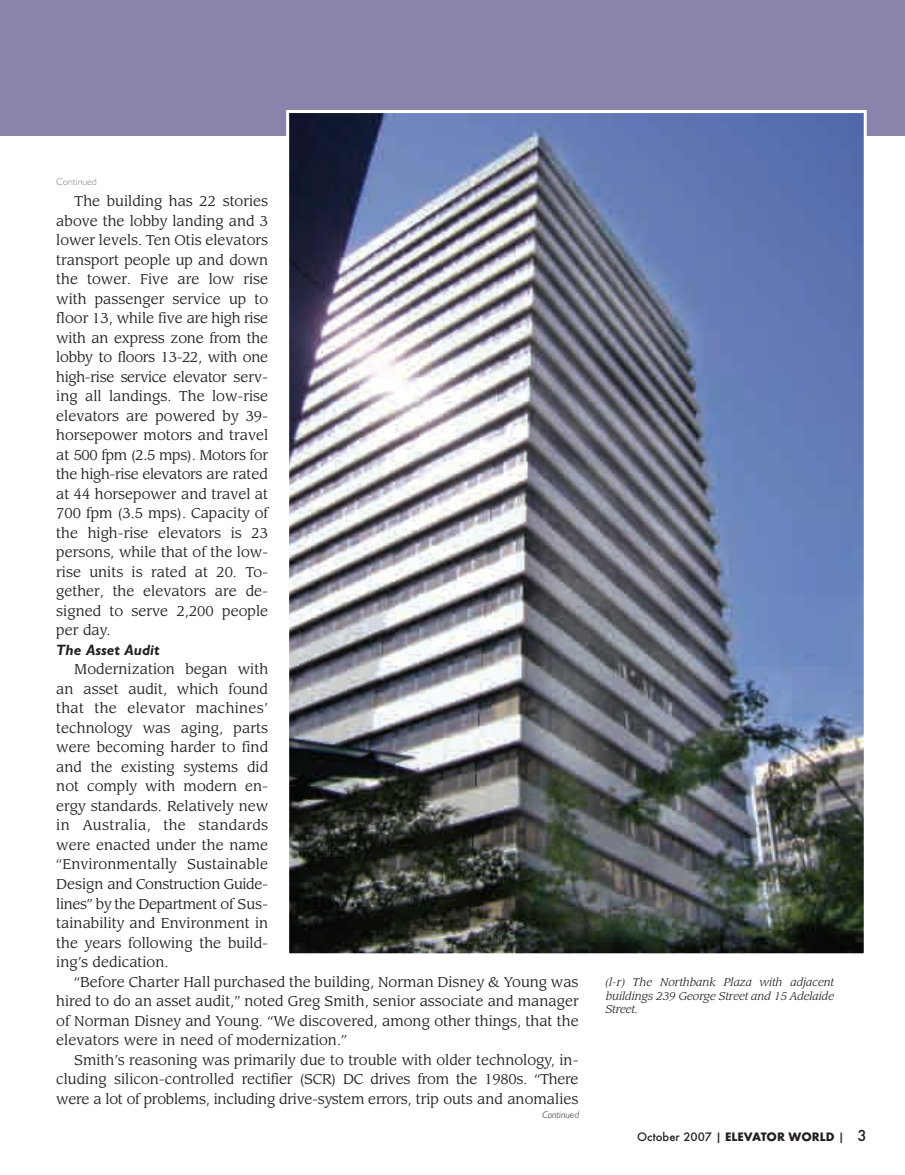
<style>
.page{position:relative;width:905px;height:1175px;background:#fff}
.page>*{position:absolute;margin:0;border:0;box-sizing:border-box;transform-origin:0 0}
.t1{font:italic 700 15px "Gentle Sans";color:#231f20}
.t2{font:13.95px/19.5px "Leawood";color:#231f20;text-align:justify}
.t3{font:500 12.75px "Futura T";color:#231f20}
.t4{font:italic 10.95px/13.5px "Leawood";color:#231f20;text-align:justify}
.t5{font:italic 300 9.75px "Gentle Sans";color:#231f20}
.t6{font:300 9.75px "Gentle Sans";color:#808285}
.s1{font-weight:700}
.s2{font-size:16.5px}
</style>
<div class="page">
<div style="left:0;top:0;width:904px;height:135px;background:#8984ac"></div>
<img style="left:290px;top:114px;width:572px;height:838px">
<div style="left:286px;top:110px;width:580px;height:846px;border:3px solid #fff"></div>
<p class="t6" style="left:56px;top:175px;width:42px">Continued</p>
<p class="t2" style="left:56px;top:193px;width:213px;text-indent:18px">The building has 22 stories above the lobby landing and 3 lower levels. Ten Otis elevators transport people up and down the tower. Five are low rise with passenger service up to floor 13, while five are high rise with an express zone from the lobby to floors 13-22, with one high-rise service elevator serv&shy;ing all landings. The low-rise elevators are powered by 39- horsepower motors and travel at 500 fpm (2.5 mps). Motors for the high-rise elevators are rated at 44 horsepower and travel at 700 fpm (3.5 mps). Capacity of the high-rise elevators is 23 persons, while that of the low&shy;rise units is rated at 20. To&shy;gether, the elevators are de&shy;signed to serve 2,200 people per day.</p>
<p class="t1" style="left:56px;top:641px;width:105px">The Asset Audit</p>
<p class="t2" style="left:56px;top:661px;width:213px;text-indent:18px">Modernization began with an asset audit, which found that the elevator machines’ technology was aging, parts were becoming harder to find and the existing systems did not comply with modern en&shy;ergy standards. Relatively new in Australia, the standards were enacted under the name “Environmentally Sustainable Design and Construction Guide&shy;lines” by the Department of Sus&shy;tainability and Environment in the years following the build&shy;ing’s dedication.</p>
<p class="t2" style="left:56px;top:973px;width:524px;text-indent:18px">“Before Charter Hall purchased the building, Norman Disney &amp; Young was hired to do an asset audit,” noted Greg Smith, senior associate and manager of Norman Disney and Young. “We discovered, among other things, that the elevators were in need of modernization.”</p>
<p class="t2" style="left:56px;top:1051px;width:524px;text-indent:18px">Smith’s reasoning was primarily due to trouble with older technology, in&shy;cluding silicon-controlled rectifier (SCR) DC drives from the 1980s. “There were a lot of problems, including drive-system errors, trip outs and anomalies</p>
<p class="t5" style="left:542px;top:1108px;width:38px">Continued</p>
<p class="t4" style="left:606px;top:976px;width:230px">(l-r) The Northbank Plaza with adjacent buildings 239 George Street and 15 Adelaide Street.</p>
<p class="t3" style="left:637px;top:1129px;width:231px">October 2007 | <span class="s1">ELEVATOR WORLD</span> | <span class="s2">3</span></p>
</div>
